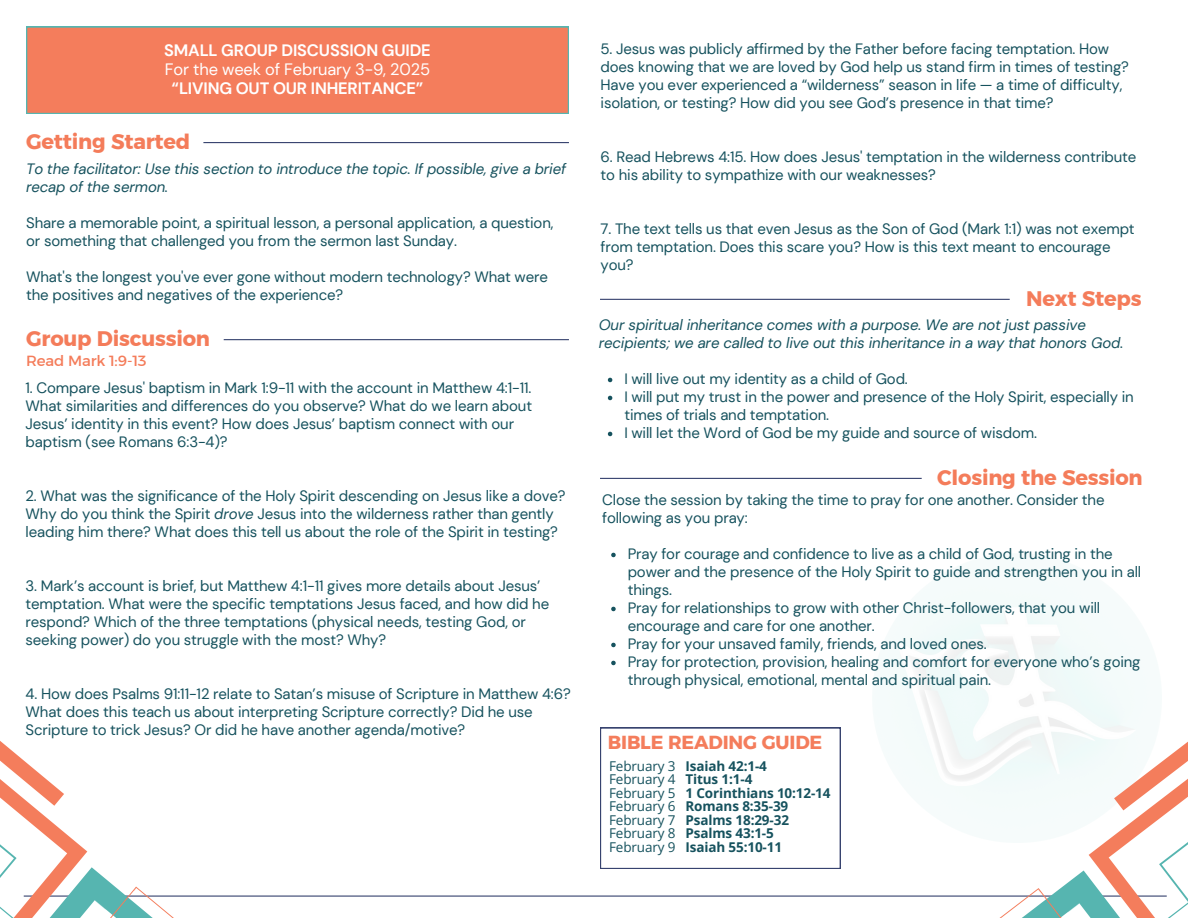
<style>
.page{position:relative;width:1188px;height:918px;background:#fff}
.page>*{position:absolute;margin:0;border:0;box-sizing:border-box;transform-origin:0 0}
.t1{font:21px "Kief Montaser Bold";letter-spacing:-.01em;color:#f47c5a}
.t2{font:18.9px "Kief Montaser Bold";letter-spacing:-.01em;color:#f47d5c}
.t3{font:700 16.5px/19.2px "DM Sans";letter-spacing:-.01em;color:#fff;text-align:center}
.t4{font:15px/18px "DM Sans";letter-spacing:-.01em;color:#16525e}
.t5{font:italic 15px/18px "DM Sans";letter-spacing:-.01em;color:#16525e}
.t6{font:15px "Kief Montaser Regular";letter-spacing:-.01em;color:#f47c5a}
.t7{font:700 13.5px "Open Sans";letter-spacing:-.01em;color:#16525e}
.t8{font:13.5px "Open Sans";letter-spacing:-.01em;color:#16525e}
.s1{font-weight:400}
.s2{font-style:italic}
</style>
<div class="page">
<hr style="left:24px;top:896px;width:1143px;height:1px;background:#37436f">
<div style="left:26px;top:27px;width:542px;height:87px;background:#f47d5c"></div>
<hr style="left:224px;top:339px;width:345px;height:1px;background:#37436f">
<hr style="left:203px;top:142px;width:366px;height:1px;background:#37436f">
<svg style="left:600px;top:728px;width:241px;height:141px"></svg>
<svg style="left:0;top:741px;width:203px;height:177px"></svg>
<svg style="left:969px;top:685px;width:219px;height:233px"></svg>
<hr style="left:600px;top:478px;width:322px;height:1px;background:#37436f">
<hr style="left:600px;top:299px;width:410px;height:1px;background:#37436f">
<svg style="left:608px;top:378px;width:4px;height:4px"></svg>
<svg style="left:608px;top:396px;width:4px;height:4px"></svg>
<svg style="left:608px;top:432px;width:4px;height:4px"></svg>
<svg style="left:611px;top:553px;width:5px;height:4px"></svg>
<svg style="left:611px;top:607px;width:5px;height:4px"></svg>
<svg style="left:611px;top:643px;width:5px;height:4px"></svg>
<svg style="left:611px;top:661px;width:5px;height:4px"></svg>
<h3 class="t3" style="left:164px;top:41px;width:268px">SMALL GROUP DISCUSSION GUIDE<br><span class="s1">For the week of February 3-9, 2025 </span>“LIVING OUT OUR INHERITANCE”</h3>
<p class="t1" style="left:26px;top:129px;width:166px">Getting Started</p>
<h3 class="t5" style="left:26px;top:160px;width:541px">To the facilitator: Use this section to introduce the topic. If possible, give a brief recap of the sermon.</h3>
<h3 class="t4" style="left:26px;top:214px;width:529px">Share a memorable point, a spiritual lesson, a personal application, a question, or something that challenged you from the sermon last Sunday.</h3>
<h1 class="t4" style="left:26px;top:268px;width:523px">What's the longest you've ever gone without modern technology? What were the positives and negatives of the experience?</h1>
<h3 class="t1" style="left:26px;top:326px;width:185px">Group Discussion</h3>
<p class="t6" style="left:26px;top:351px;width:122px">Read Mark 1:9-13</p>
<p class="t4" style="left:26px;top:378px;width:508px">1. Compare Jesus' baptism in Mark 1:9-11 with the account in Matthew 4:1-11.<br>What similarities and differences do you observe? What do we learn about Jesus’ identity in this event? How does Jesus’ baptism connect with our baptism (see Romans 6:3-4)?</p>
<h1 class="t4" style="left:26px;top:486px;width:541px">2. What was the significance of the Holy Spirit descending on Jesus like a dove?<br>Why do you think the Spirit <span class="s2">drove</span> Jesus into the wilderness rather than gently leading him there? What does this tell us about the role of the Spirit in testing?</h1>
<p class="t4" style="left:26px;top:576px;width:525px">3. Mark’s account is brief, but Matthew 4:1-11 gives more details about Jesus’ temptation. What were the specific temptations Jesus faced, and how did he respond? Which of the three temptations (physical needs, testing God, or seeking power) do you struggle with the most? Why?</p>
<h3 class="t4" style="left:26px;top:684px;width:547px">4. How does Psalms 91:11-12 relate to Satan’s misuse of Scripture in Matthew 4:6?<br>What does this teach us about interpreting Scripture correctly? Did he use<br>Scripture to trick Jesus? Or did he have another agenda/motive?</h3>
<p class="t4" style="left:601px;top:40px;width:530px">5. Jesus was publicly affirmed by the Father before facing temptation. How does knowing that we are loved by God help us stand firm in times of testing?<br>Have you ever experienced a “wilderness” season in life — a time of difficulty, isolation, or testing? How did you see God’s presence in that time?</p>
<p class="t4" style="left:601px;top:148px;width:537px">6. Read Hebrews 4:15. How does Jesus' temptation in the wilderness contribute to his ability to sympathize with our weaknesses?</p>
<p class="t4" style="left:601px;top:220px;width:536px">7. The text tells us that even Jesus as the Son of God (Mark 1:1) was not exempt from temptation. Does this scare you? How is this text meant to encourage you?</p>
<p class="t1" style="left:1026px;top:285px;width:117px">Next Steps</p>
<p class="t5" style="left:599px;top:316px;width:526px">Our spiritual inheritance comes with a purpose. We are not just passive recipients; we are called to live out this inheritance in a way that honors God.</p>
<h2 class="t4" style="left:624px;top:370px;width:285px">I will live out my identity as a child of God.</h2>
<p class="t4" style="left:624px;top:388px;width:511px">I will put my trust in the power and presence of the Holy Spirit, especially in times of trials and temptation.</p>
<p class="t4" style="left:624px;top:424px;width:414px">I will let the Word of God be my guide and source of wisdom.</p>
<p class="t1" style="left:937px;top:464px;width:207px">Closing the Session</p>
<p class="t4" style="left:602px;top:491px;width:504px">Close the session by taking the time to pray for one another. Consider the following as you pray:</p>
<p class="t4" style="left:628px;top:545px;width:515px">Pray for courage and confidence to live as a child of God, trusting in the power and the presence of the Holy Spirit to guide and strengthen you in all things.</p>
<p class="t4" style="left:628px;top:599px;width:474px">Pray for relationships to grow with other Christ-followers, that you will encourage and care for one another.</p>
<p class="t4" style="left:628px;top:635px;width:361px">Pray for your unsaved family, friends, and loved ones.</p>
<p class="t4" style="left:628px;top:653px;width:514px">Pray for protection, provision, healing and comfort for everyone who’s going through physical, emotional, mental and spiritual pain.</p>
<p class="t2" style="left:608px;top:731px;width:216px">BIBLE READING GUIDE</p>
<h3 class="t8" style="left:609px;top:756px;width:68px">February 3</h3>
<h1 class="t7" style="left:686px;top:756px;width:83px">Isaiah 42:1-4</h1>
<h1 class="t8" style="left:609px;top:770px;width:68px">February 4</h1>
<p class="t7" style="left:686px;top:770px;width:68px">Titus 1:1-4</p>
<p class="t8" style="left:609px;top:783px;width:68px">February 5</p>
<h3 class="t7" style="left:686px;top:783px;width:147px">1 Corinthians 10:12-14</h3>
<h3 class="t8" style="left:609px;top:797px;width:68px">February 6</h3>
<h3 class="t7" style="left:686px;top:797px;width:104px">Romans 8:35-39</h3>
<h3 class="t8" style="left:609px;top:810px;width:68px">February 7</h3>
<h3 class="t7" style="left:686px;top:810px;width:105px">Psalms 18:29-32</h3>
<h3 class="t8" style="left:609px;top:824px;width:68px">February 8</h3>
<h1 class="t7" style="left:686px;top:824px;width:90px">Psalms 43:1-5</h1>
<h1 class="t8" style="left:609px;top:837px;width:68px">February 9</h1>
<p class="t7" style="left:686px;top:837px;width:98px">Isaiah 55:10-11</p>
</div>
